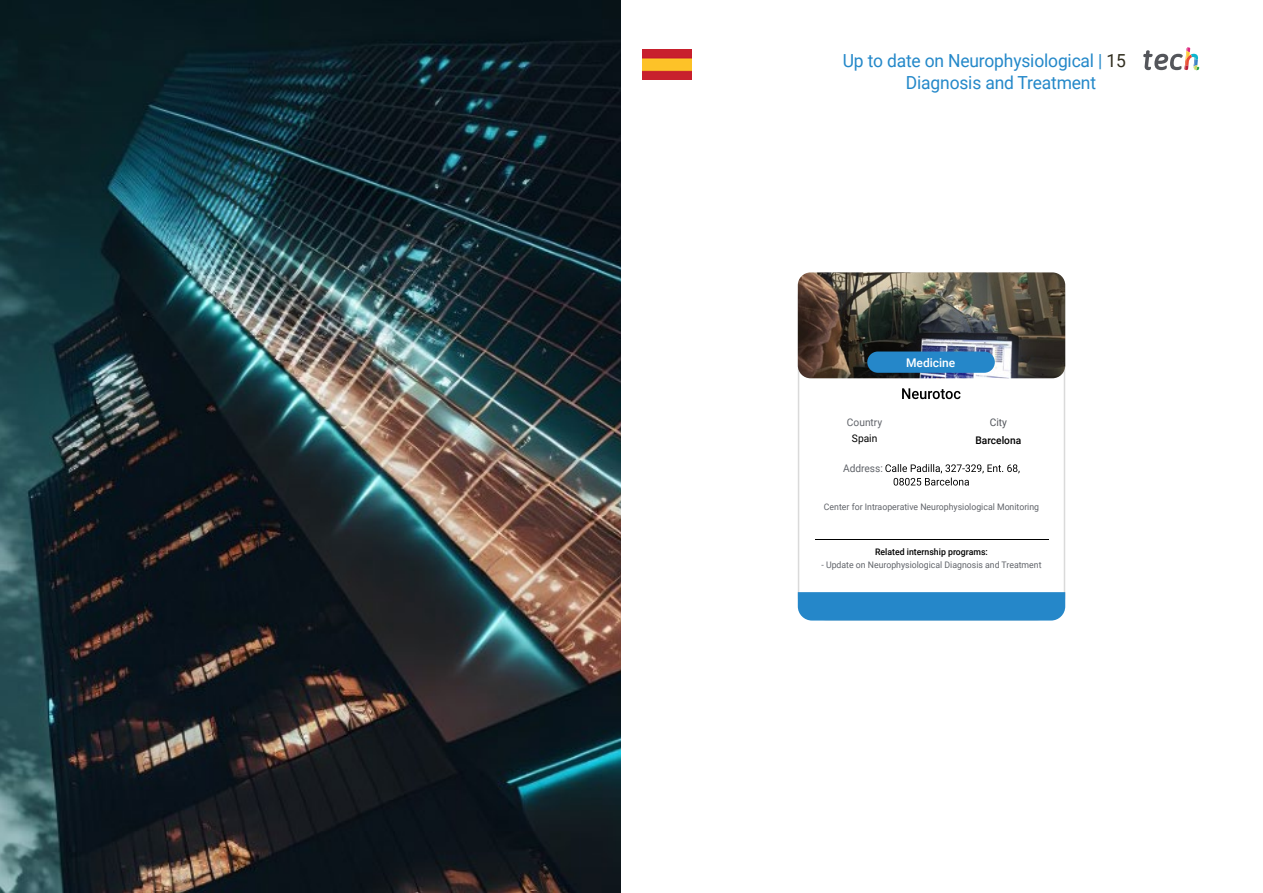
<style>
.page{position:relative;width:1263px;height:893px;background:#fff}
.page>*{position:absolute;margin:0;border:0;box-sizing:border-box;transform-origin:0 0}
.t1{font:18px/22.5px "Roboto";letter-spacing:-.01em;color:#2488c9}
.t2{font:500 12px "Roboto";color:#fff}
.t3{font:10.5px "Roboto";color:#61646a}
.t4{font:500 10.5px "Roboto";color:#000}
.t5{font:10.5px "Roboto";color:#000}
.t6{font:10.5px "Roboto";color:#52555b}
.t7{font:9px "Roboto";color:#61646a}
.t8{font:500 9px "Roboto";color:#000}
.s1{color:#312e20}
</style>
<div class="page">
<img style="left:0;top:0;width:621px;height:893px">
<svg style="left:1143px;top:47px;width:56px;height:24px"></svg>
<svg style="left:797px;top:283px;width:269px;height:326px"></svg>
<img style="left:798px;top:272px;width:267px;height:106px">
<div style="left:867px;top:351px;width:128px;height:22px;background:#2587c9;border-radius:11px"></div>
<svg style="left:798px;top:592px;width:267px;height:29px;background:#2b8aca"></svg>
<hr style="left:815px;top:539px;width:233px;height:1px;background:#000">
<svg style="left:902px;top:388px;width:58px;height:11px"></svg>
<svg style="left:885px;top:464px;width:134px;height:22px"></svg>
<img style="left:642px;top:49px;width:49px;height:31px">
<h1 class="t1" style="left:906px;top:48px;width:221px;text-indent:-63px">Up to date on Neurophysiological | <span class="s1">15<br></span>Diagnosis and Treatment</h1>
<p class="t3" style="left:847px;top:415px;width:37px">Country</p>
<p class="t5" style="left:852px;top:431px;width:27px">Spain</p>
<h2 class="t2" style="left:906px;top:354px;width:51px">Medicine</h2>
<p class="t6" style="left:990px;top:415px;width:19px">City</p>
<p class="t4" style="left:975px;top:433px;width:47px">Barcelona</p>
<p class="t3" style="left:843px;top:461px;width:41px">Address:</p>
<p class="t7" style="left:824px;top:501px;width:217px">Center for Intraoperative Neurophysiological Monitoring</p>
<p class="t8" style="left:875px;top:545px;width:114px">Related internship programs:</p>
<p class="t7" style="left:821px;top:559px;width:222px">- Update on Neurophysiological Diagnosis and Treatment</p>
</div>
